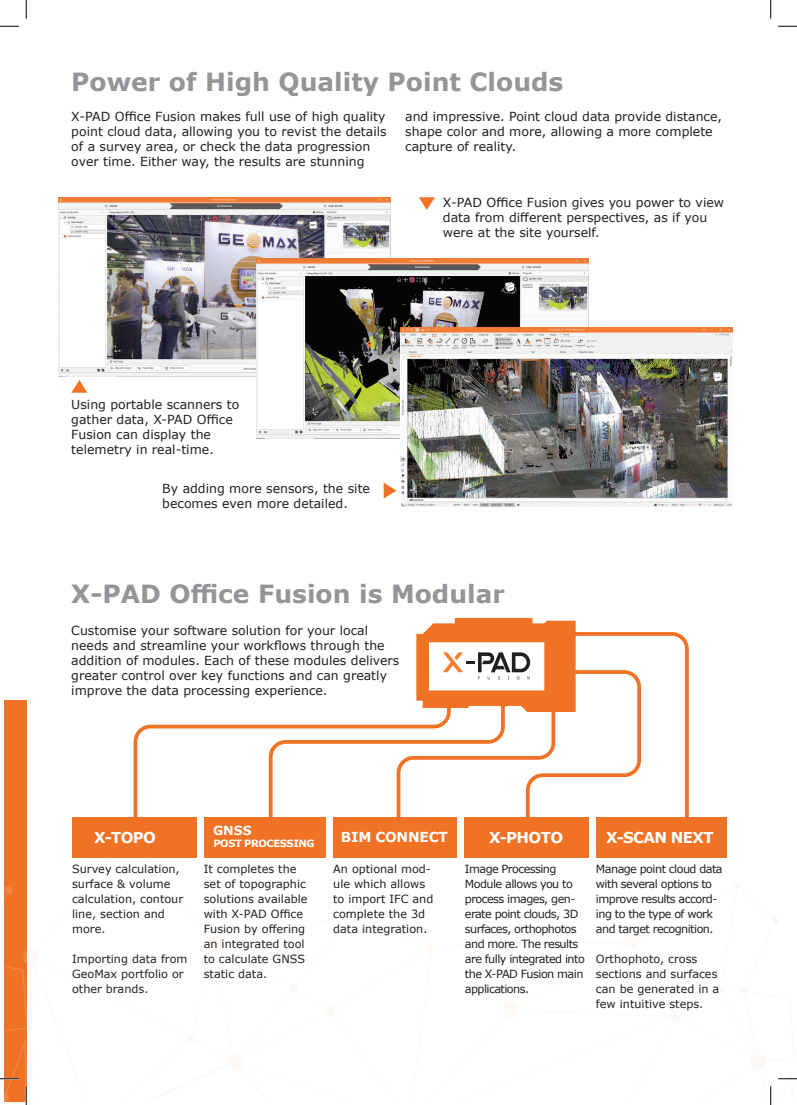
<style>
.page{position:relative;width:797px;height:1105px;background:#fff}
.page>*{position:absolute;margin:0;border:0;box-sizing:border-box;transform-origin:0 0}
.t1{font:700 25px "Verdana";color:#939598}
.t2{font:700 15px "Verdana";letter-spacing:-.04em;color:#fff}
.t3{font:700 13.75px "Verdana";letter-spacing:-.015em;color:#fff}
.t4{font:12.5px/15px "Verdana";color:#231f20}
.t5{font:700 12.5px "Verdana";color:#fff}
.t6{font:11.25px/15px "Verdana";color:#231f20}
.t7{font:11.25px/15px "Verdana";letter-spacing:-.05em;color:#231f20}
.t8{font:700 10px "Verdana";letter-spacing:-.04em;color:#fff}
</style>
<div class="page">
<div style="left:4px;top:700px;width:22px;height:401px;background:#f07224"></div>
<svg style="left:28px;top:837px;width:765px;height:264px"></svg>
<div style="left:72px;top:817px;width:124px;height:41px;background:#f07224"></div>
<div style="left:204px;top:817px;width:121px;height:41px;background:#f07224"></div>
<div style="left:333px;top:817px;width:123px;height:41px;background:#f07224"></div>
<div style="left:464px;top:817px;width:124px;height:41px;background:#f07224"></div>
<div style="left:596px;top:817px;width:130px;height:41px;background:#f07224"></div>
<img style="left:59px;top:197px;width:332px;height:180px">
<img style="left:256px;top:258px;width:332px;height:180px">
<img style="left:400px;top:327px;width:332px;height:180px">
<svg style="left:71px;top:380px;width:16px;height:13px"></svg>
<svg style="left:419px;top:197px;width:16px;height:13px"></svg>
<svg style="left:383px;top:483px;width:13px;height:16px"></svg>
<svg style="left:325px;top:618px;width:364px;height:213px"></svg>
<div style="left:495px;top:692px;width:15px;height:15px;background:#f07224;border-radius:50%"></div>
<svg style="left:133px;top:697px;width:319px;height:126px"></svg>
<div style="left:441px;top:693px;width:15px;height:15px;background:#f07224;border-radius:50%"></div>
<svg style="left:0;top:25px;width:19px;height:2px"></svg>
<svg style="left:778px;top:25px;width:19px;height:2px"></svg>
<svg style="left:778px;top:1078px;width:19px;height:1px"></svg>
<svg style="left:25px;top:0;width:2px;height:19px"></svg>
<svg style="left:0;top:807px;width:28px;height:298px"></svg>
<svg style="left:770px;top:0;width:1px;height:19px"></svg>
<svg style="left:770px;top:1086px;width:1px;height:19px"></svg>
<p class="t1" style="left:71px;top:64px;width:493px">Power of High Quality Point Clouds</p>
<p class="t4" style="left:71px;top:109px;width:317px">X-PAD Office Fusion makes full use of high quality point cloud data, allowing you to revist the details of a survey area, or check the data progression over time. Either way, the results are stunning</p>
<p class="t4" style="left:405px;top:109px;width:318px">and impressive. Point cloud data provide distance, shape color and more, allowing a more complete capture of reality.</p>
<p class="t4" style="left:443px;top:195px;width:283px">X-PAD Office Fusion gives you power to view data from different perspectives, as if you were at the site yourself.</p>
<p class="t4" style="left:71px;top:397px;width:169px">Using portable scanners to gather data, X-PAD Office<br>Fusion can display the</p>
<p class="t4" style="left:71px;top:442px;width:144px">telemetry in real-time.</p>
<p class="t4" style="left:162px;top:481px;width:209px">By adding more sensors, the site becomes even more detailed.</p>
<p class="t1" style="left:71px;top:576px;width:435px">X-PAD Office Fusion is Modular</p>
<p class="t4" style="left:71px;top:623px;width:330px">Customise your software solution for your local needs and streamline your workflows through the addition of modules. Each of these modules delivers greater control over key functions and can greatly improve the data processing experience.</p>
<p class="t5" style="left:213px;top:821px;width:40px">GNSS</p>
<p class="t2" style="left:94px;top:827px;width:63px">X-TOPO</p>
<p class="t8" style="left:213px;top:836px;width:103px">POST PROCESSING</p>
<p class="t3" style="left:341px;top:827px;width:108px">BIM CONNECT</p>
<p class="t2" style="left:489px;top:827px;width:75px">X-PHOTO</p>
<p class="t2" style="left:606px;top:827px;width:109px">X-SCAN NEXT</p>
<p class="t6" style="left:72px;top:861px;width:113px">Survey calculation, surface &amp; volume calculation, contour line, section and more.</p>
<p class="t6" style="left:72px;top:951px;width:117px">Importing data from<br>GeoMax portfolio or other brands.</p>
<p class="t6" style="left:204px;top:861px;width:105px">It completes the set of topographic solutions available with X-PAD Office<br>Fusion by offering an integrated tool to calculate GNSS static data.</p>
<p class="t7" style="left:465px;top:861px;width:121px">Image Processing<br>Module allows you to process images, gen&shy;erate point clouds, 3D surfaces, orthophotos and more. The results are fully integrated into the X-PAD Fusion main applications.</p>
<p class="t7" style="left:596px;top:861px;width:128px">Manage point cloud data with several options to improve results accord&shy;ing to the type of work and target recognition.</p>
<p class="t6" style="left:333px;top:861px;width:102px">An optional mod&shy;ule which allows to import IFC and complete the 3d data integration.</p>
<p class="t6" style="left:596px;top:951px;width:103px">Orthophoto, cross</p>
<p class="t6" style="left:596px;top:966px;width:125px">sections and surfaces can be generated in a few intuitive steps.</p>
</div>
